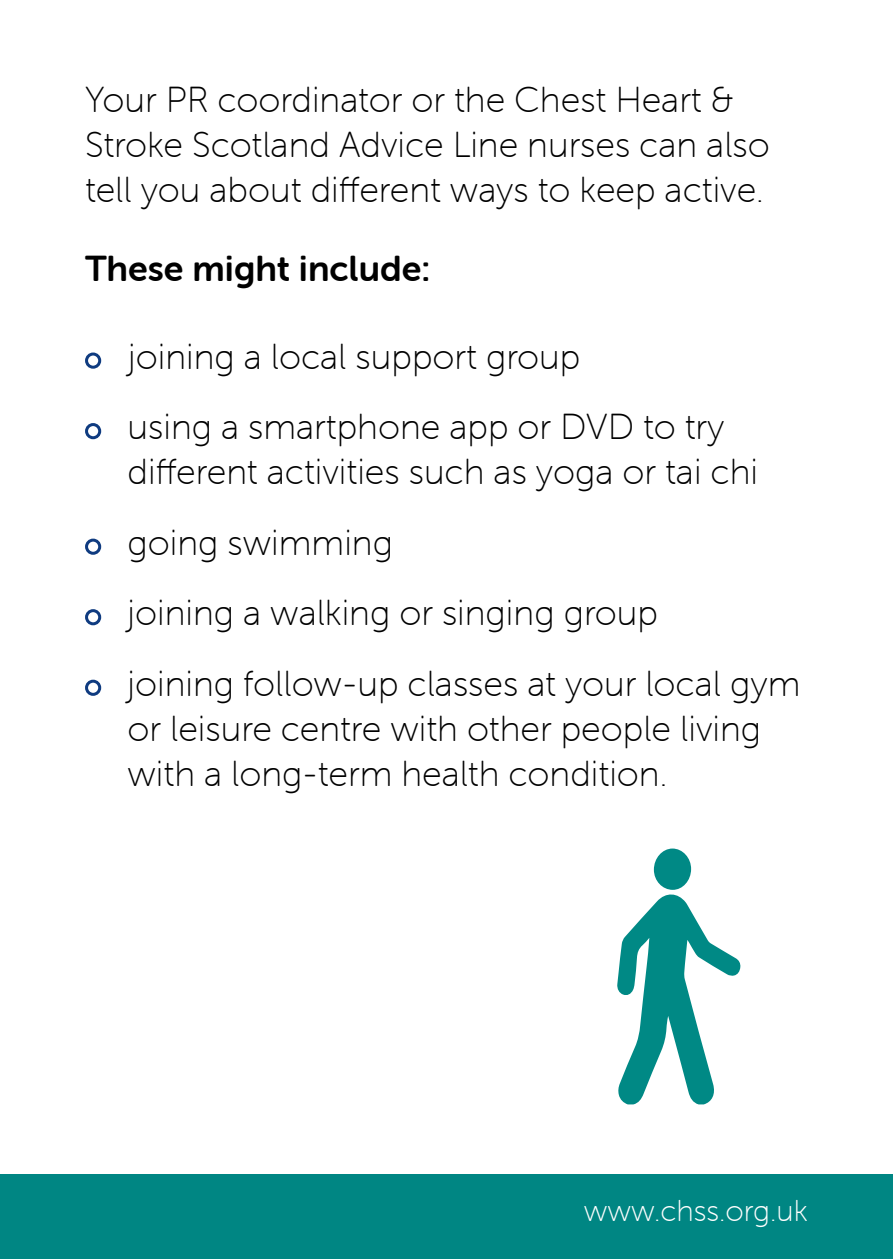
<style>
.page{position:relative;width:893px;height:1259px;background:#fff}
.page>*{position:absolute;margin:0;border:0;box-sizing:border-box;transform-origin:0 0}
.t1{font:36px/70.5px "Museo Sans Rounded 100";color:#000}
.t2{font:36px "Museo Sans Rounded 700";color:#000}
.t3{font:30px "Museo Sans Rounded 100";color:#fff}
</style>
<div class="page">
<div style="left:0;top:1174px;width:893px;height:85px;background:#008683"></div>
<div style="left:85px;top:352px;width:16px;height:17px;border:3px solid #0f3b80;border-radius:50%"></div>
<div style="left:85px;top:423px;width:16px;height:16px;border:3px solid #0f3b80;border-radius:50%"></div>
<div style="left:85px;top:538px;width:16px;height:17px;border:3px solid #0f3b80;border-radius:50%"></div>
<div style="left:85px;top:609px;width:16px;height:16px;border:3px solid #0f3b80;border-radius:50%"></div>
<div style="left:85px;top:679px;width:16px;height:17px;border:3px solid #0f3b80;border-radius:50%"></div>
<svg style="left:617px;top:894px;width:123px;height:210px"></svg>
<div style="left:654px;top:848px;width:37px;height:42px;background:#008985;border-radius:50%"></div>
<p class="t1" style="left:85px;top:78px;width:686px;line-height:45px">Your PR coordinator or the Chest Heart &amp;<br>Stroke Scotland Advice Line nurses can also tell you about different ways to keep active.</p>
<p class="t2" style="left:85px;top:249px;width:347px">These might include:</p>
<p class="t1" style="left:128px;top:321px;width:598px">joining a local support group<br>using a smartphone app or DVD to try</p>
<p class="t1" style="left:128px;top:437px;width:674px">different activities such as yoga or tai chi going swimming<br>joining a walking or singing group<br>joining follow-up classes at your local gym</p>
<p class="t1" style="left:128px;top:706px;width:635px;line-height:45px">or leisure centre with other people living with a long-term health condition.</p>
<p class="t3" style="left:584px;top:1195px;width:225px">www.chss.org.uk</p>
</div>
